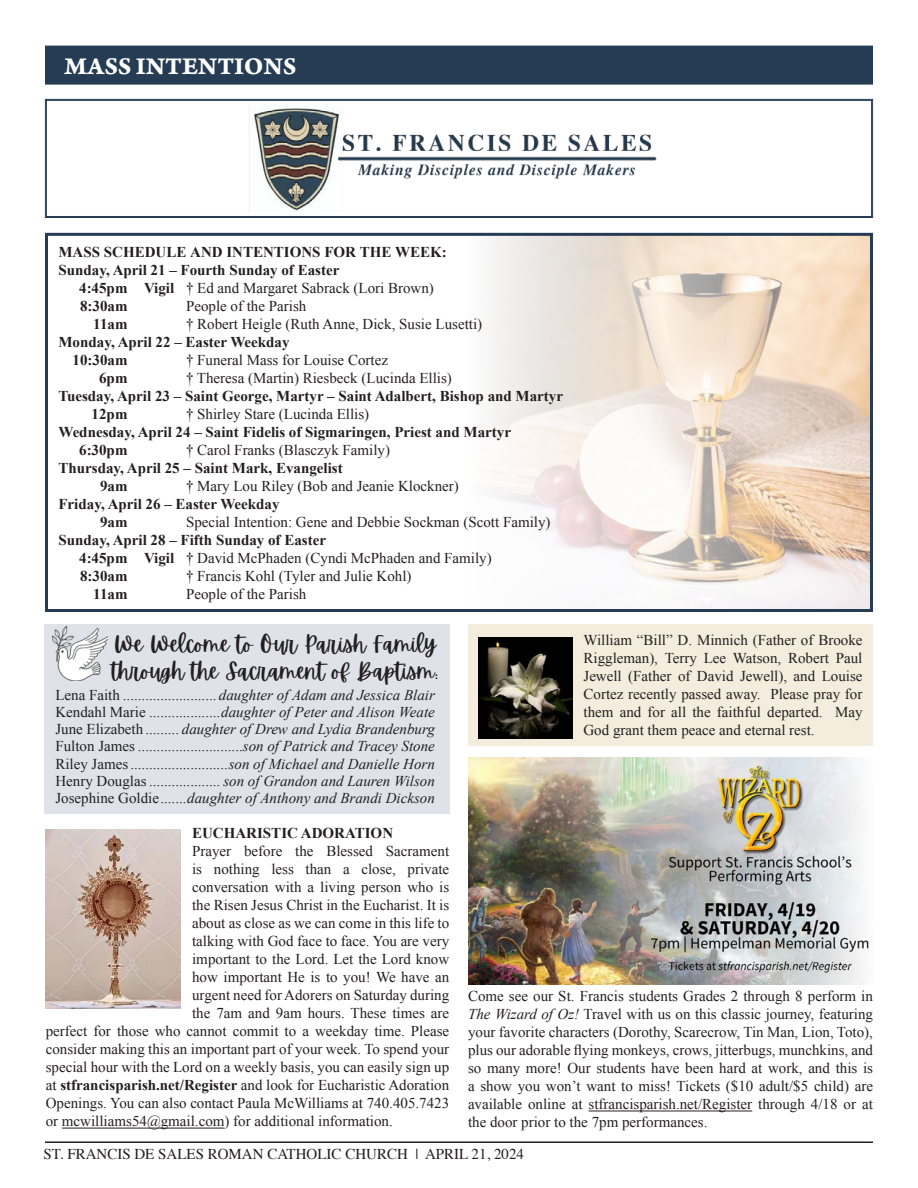
<style>
.page{position:relative;width:918px;height:1188px;background:#fff}
.page>*{position:absolute;margin:0;border:0;box-sizing:border-box;transform-origin:0 0}
.t1{font:700 31.65px/31.7px "Te X Gyre Termes";color:#231f20;text-align:center}
.t2{font:25.5px "Arno Pro Bold Caption";letter-spacing:-.005em;color:#fff}
.t3{font:22.5px/27px "Apricots";color:#231f20}
.t4{font:15px/18px "Times New Roman";color:#231f20;text-align:justify}
.t5{font:700 15px "Times New Roman";color:#231f20}
.t6{font:italic 15px "Times New Roman";color:#231f20}
.t7{font:15px "Times";color:#231f20}
.s1{font-weight:700}
.s2{font-style:italic}
.s3{font-style:normal}
</style>
<div class="page">
<hr style="left:45px;top:1142px;width:828px;height:1px;background:#231f20">
<img style="left:492px;top:237px;width:377px;height:371px">
<div style="left:46px;top:46px;width:826px;height:38px;background:#253c54"></div>
<div style="left:45px;top:46px;width:828px;height:39px;border:2px solid #253c54"></div>
<div style="left:45px;top:624px;width:405px;height:190px;background:#dfe3e9"></div>
<div style="left:45px;top:233px;width:828px;height:379px;border:3px solid #253c54"></div>
<div style="left:468px;top:624px;width:405px;height:121px;background:#f4ecdc"></div>
<img style="left:478px;top:637px;width:95px;height:102px">
<img style="left:52px;top:627px;width:56px;height:53px">
<svg style="left:45px;top:99px;width:828px;height:119px"></svg>
<div style="left:46px;top:100px;width:826px;height:117px;border:1px solid #253c54"></div>
<hr style="left:62px;top:1128px;width:163px;height:1px;background:#231f20">
<img style="left:46px;top:829px;width:134px;height:180px">
<hr style="left:589px;top:1111px;width:163px;height:1px;background:#231f20">
<img style="left:468px;top:757px;width:403px;height:228px">
<p class="t2" style="left:65px;top:51px;width:233px">MASS INTENTIONS</p>
<p class="t5" style="left:58px;top:241px;width:390px">MASS SCHEDULE AND INTENTIONS FOR THE WEEK:</p>
<p class="t5" style="left:58px;top:259px;width:282px">Sunday, April 21 – Fourth Sunday of Easter</p>
<p class="t4" style="left:79px;top:278px;width:356px"><span class="s1">4:45pm Vigil</span> † Ed and Margaret Sabrack (Lori Brown)</p>
<p class="t5" style="left:80px;top:295px;width:49px">8:30am</p>
<p class="t4" style="left:186px;top:296px;width:122px">People of the Parish</p>
<p class="t5" style="left:93px;top:313px;width:36px">11am</p>
<p class="t4" style="left:186px;top:314px;width:298px">† Robert Heigle (Ruth Anne, Dick, Susie Lusetti)</p>
<p class="t5" style="left:58px;top:331px;width:233px">Monday, April 22 – Easter Weekday</p>
<p class="t5" style="left:73px;top:349px;width:56px">10:30am</p>
<p class="t4" style="left:186px;top:350px;width:204px">† Funeral Mass for Louise Cortez</p>
<p class="t5" style="left:99px;top:367px;width:30px">6pm</p>
<p class="t4" style="left:186px;top:368px;width:267px">† Theresa (Martin) Riesbeck (Lucinda Ellis)</p>
<p class="t5" style="left:58px;top:385px;width:506px">Tuesday, April 23 – Saint George, Martyr – Saint Adalbert, Bishop and Martyr</p>
<p class="t5" style="left:92px;top:403px;width:37px">12pm</p>
<p class="t4" style="left:186px;top:404px;width:185px">† Shirley Stare (Lucinda Ellis)</p>
<p class="t5" style="left:58px;top:421px;width:454px">Wednesday, April 24 – Saint Fidelis of Sigmaringen, Priest and Martyr</p>
<p class="t5" style="left:79px;top:439px;width:50px">6:30pm</p>
<p class="t4" style="left:186px;top:440px;width:206px">† Carol Franks (Blasczyk Family)</p>
<p class="t5" style="left:58px;top:457px;width:286px">Thursday, April 25 – Saint Mark, Evangelist</p>
<p class="t5" style="left:100px;top:475px;width:29px">9am</p>
<p class="t4" style="left:186px;top:476px;width:274px">† Mary Lou Riley (Bob and Jeanie Klockner)</p>
<p class="t5" style="left:58px;top:493px;width:223px">Friday, April 26 – Easter Weekday</p>
<p class="t5" style="left:100px;top:511px;width:29px">9am</p>
<p class="t4" style="left:186px;top:512px;width:366px">Special Intention: Gene and Debbie Sockman (Scott Family)</p>
<p class="t5" style="left:58px;top:529px;width:269px">Sunday, April 28 – Fifth Sunday of Easter</p>
<p class="t4" style="left:79px;top:548px;width:414px"><span class="s1">4:45pm Vigil</span> † David McPhaden (Cyndi McPhaden and Family)</p>
<p class="t5" style="left:80px;top:565px;width:49px">8:30am</p>
<p class="t4" style="left:186px;top:566px;width:227px">† Francis Kohl (Tyler and Julie Kohl)</p>
<p class="t5" style="left:93px;top:583px;width:36px">11am</p>
<p class="t4" style="left:186px;top:584px;width:122px">People of the Parish</p>
<p class="t1" style="left:343px;top:355px;width:231px">Parish<br>Communications<br>Guidelines</p>
<p class="t3" style="left:112px;top:630px;width:328px">We Welcome to Our Parish Family through the Sacrament of Baptism:</p>
<p class="t4" style="left:55px;top:685px;width:381px">Lena Faith ......................... <span class="s2">daughter of Adam and Jessica Blair</span></p>
<p class="t4" style="left:55px;top:703px;width:381px">Kendahl Marie ...................<span class="s2">daughter of Peter and Alison Weate</span></p>
<p class="t6" style="left:55px;top:719px;width:381px"><span class="s3">June Elizabeth .........</span> daughter of Drew and Lydia Brandenburg</p>
<p class="t4" style="left:55px;top:737px;width:381px">Fulton James ............................<span class="s2">son of Patrick and Tracey Stone</span></p>
<p class="t4" style="left:55px;top:754px;width:381px">Riley James..........................<span class="s2">son of Michael and Danielle Horn</span></p>
<p class="t4" style="left:55px;top:772px;width:381px">Henry Douglas ................... <span class="s2">son of Grandon and Lauren Wilson</span></p>
<p class="t6" style="left:55px;top:788px;width:381px"><span class="s3">Josephine Goldie.......</span>daughter of Anthony and Brandi Dickson</p>
<p class="t4" style="left:584px;top:631px;width:281px">William “Bill” D. Minnich (Father of Brooke Riggleman), Terry Lee Watson, Robert Paul Jewell (Father of David Jewell), and Louise Cortez recently passed away. Please pray for them and for all the faithful departed. May God grant them peace and eternal rest.</p>
<p class="t5" style="left:192px;top:823px;width:203px">EUCHARISTIC ADORATION</p>
<p class="t4" style="left:192px;top:842px;width:259px">Prayer before the Blessed Sacrament</p>
<p class="t4" style="left:192px;top:860px;width:259px">is nothing less than a close, private</p>
<p class="t4" style="left:192px;top:878px;width:259px">conversation with a living person who is</p>
<p class="t4" style="left:192px;top:896px;width:259px">the Risen Jesus Christ in the Eucharist. It is</p>
<p class="t4" style="left:192px;top:914px;width:259px">about as close as we can come in this life to</p>
<p class="t4" style="left:192px;top:932px;width:259px">talking with God face to face. You are very</p>
<p class="t4" style="left:192px;top:950px;width:259px">important to the Lord. Let the Lord know</p>
<p class="t4" style="left:192px;top:968px;width:259px">how important He is to you! We have an</p>
<p class="t4" style="left:192px;top:986px;width:259px">urgent need for Adorers on Saturday during</p>
<p class="t4" style="left:192px;top:1004px;width:259px">the 7am and 9am hours. These times are</p>
<p class="t4" style="left:46px;top:1022px;width:405px">perfect for those who cannot commit to a weekday time. Please</p>
<p class="t4" style="left:46px;top:1040px;width:405px">consider making this an important part of your week. To spend your</p>
<p class="t4" style="left:46px;top:1058px;width:405px">special hour with the Lord on a weekly basis, you can easily sign up</p>
<p class="t4" style="left:46px;top:1076px;width:405px">at <span class="s1">stfrancisparish.net/Register</span> and look for Eucharistic Adoration</p>
<p class="t4" style="left:46px;top:1094px;width:405px">Openings. You can also contact Paula McWilliams at 740.405.7423</p>
<p class="t4" style="left:46px;top:1112px;width:349px">or mcwilliams54@gmail.com) for additional information.</p>
<p class="t4" style="left:468px;top:987px;width:407px">Come see our St. Francis students Grades 2 through 8 perform in <span class="s2">The Wizard of Oz!</span> Travel with us on this classic journey, featuring your favorite characters (Dorothy, Scarecrow, Tin Man, Lion, Toto), plus our adorable flying monkeys, crows, jitterbugs, munchkins, and so many more! Our students have been hard at work, and this is a show you won’t want to miss! Tickets ($10 adult/$5 child) are available online at stfrancisparish.net/Register through 4/18 or at the door prior to the 7pm performances.</p>
<p class="t7" style="left:44px;top:1140px;width:482px">ST. FRANCIS DE SALES ROMAN CATHOLIC CHURCH | APRIL 21, 2024</p>
</div>
